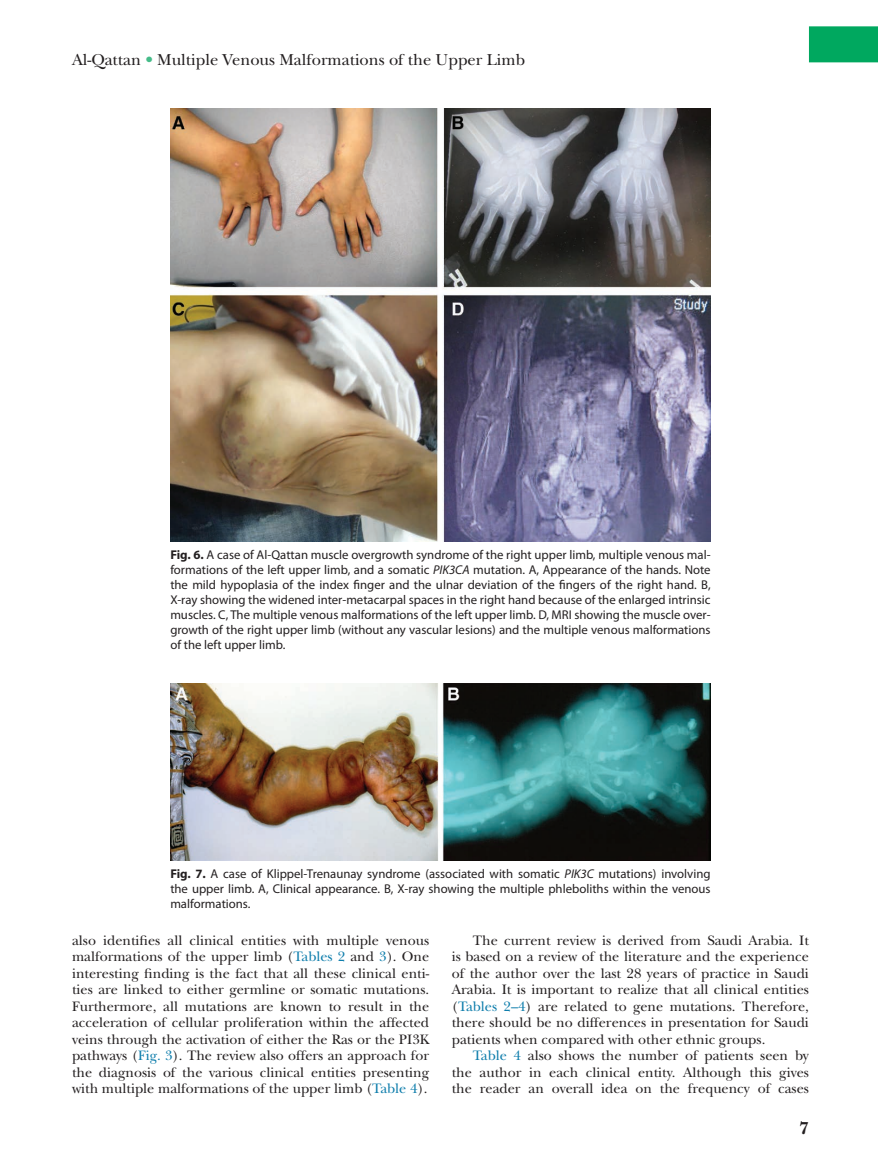
<style>
.page{position:relative;width:878px;height:1175px;background:#fff}
.page>*{position:absolute;margin:0;border:0;box-sizing:border-box;transform-origin:0 0}
.t1{font:700 18px "New Baskerville Std";color:#231f20}
.t2{font:16.5px "New Baskerville Std";color:#231f20}
.t3{font:14.25px/16.5px "New Baskerville Std";color:#231f20;text-align:justify}
.t4{font:12.75px/15px "Myriad Pro";color:#231f20;text-align:justify}
.s1{color:#45bc89}
.s2{font-weight:700}
.s3{font-style:italic}
.s4{color:#0f7eac}
</style>
<div class="page">
<div style="left:808px;top:26px;width:70px;height:36px;background:#00a85f"></div>
<img style="left:170px;top:108px;width:540px;height:433px">
<img style="left:170px;top:683px;width:540px;height:177px">
<p class="t2" style="left:72px;top:50px;width:454px">Al-Qattan <span class="s1">•</span> Multiple Venous Malformations of the Upper Limb</p>
<p class="t4" style="left:170px;top:546px;width:542px"><span class="s2">Fig. 6.</span> A case of Al-Qattan muscle overgrowth syndrome of the right upper limb, multiple venous mal&shy;formations of the left upper limb, and a somatic <span class="s3">PIK3CA</span> mutation. A, Appearance of the hands. Note the mild hypoplasia of the index finger and the ulnar deviation of the fingers of the right hand. B, X-ray showing the widened inter-metacarpal spaces in the right hand because of the enlarged intrinsic muscles. C, The multiple venous malformations of the left upper limb. D, MRI showing the muscle over&shy;growth of the right upper limb (without any vascular lesions) and the multiple venous malformations of the left upper limb.</p>
<p class="t4" style="left:170px;top:866px;width:542px"><span class="s2">Fig. 7.</span> A case of Klippel-Trenaunay syndrome (associated with somatic <span class="s3">PIK3C</span> mutations) involving the upper limb. A, Clinical appearance. B, X-ray showing the multiple phleboliths within the venous malformations.</p>
<p class="t3" style="left:72px;top:932px;width:359px">also identifies all clinical entities with multiple venous malformations of the upper limb (<span class="s4">Tables 2</span> and <span class="s4">3</span>). One interesting finding is the fact that all these clinical enti&shy;ties are linked to either germline or somatic mutations.<br>Furthermore, all mutations are known to result in the acceleration of cellular proliferation within the affected veins through the activation of either the Ras or the PI3K pathways (<span class="s4">Fig. 3</span>). The review also offers an approach for the diagnosis of the various clinical entities presenting with multiple malformations of the upper limb (<span class="s4">Table 4</span>).</p>
<p class="t3" style="left:451px;top:932px;width:359px;text-indent:21px">The current review is derived from Saudi Arabia. It is based on a review of the literature and the experience of the author over the last 28 years of practice in Saudi Arabia. It is important to realize that all clinical entities (<span class="s4">Tables 2–4</span>) are related to gene mutations. Therefore, there should be no differences in presentation for Saudi patients when compared with other ethnic groups.</p>
<p class="t3" style="left:451px;top:1047px;width:359px;text-indent:21px"><span class="s4">Table 4</span> also shows the number of patients seen by the author in each clinical entity. Although this gives the reader an overall idea on the frequency of cases</p>
<p class="t1" style="left:799px;top:1118px;width:11px">7</p>
</div>
